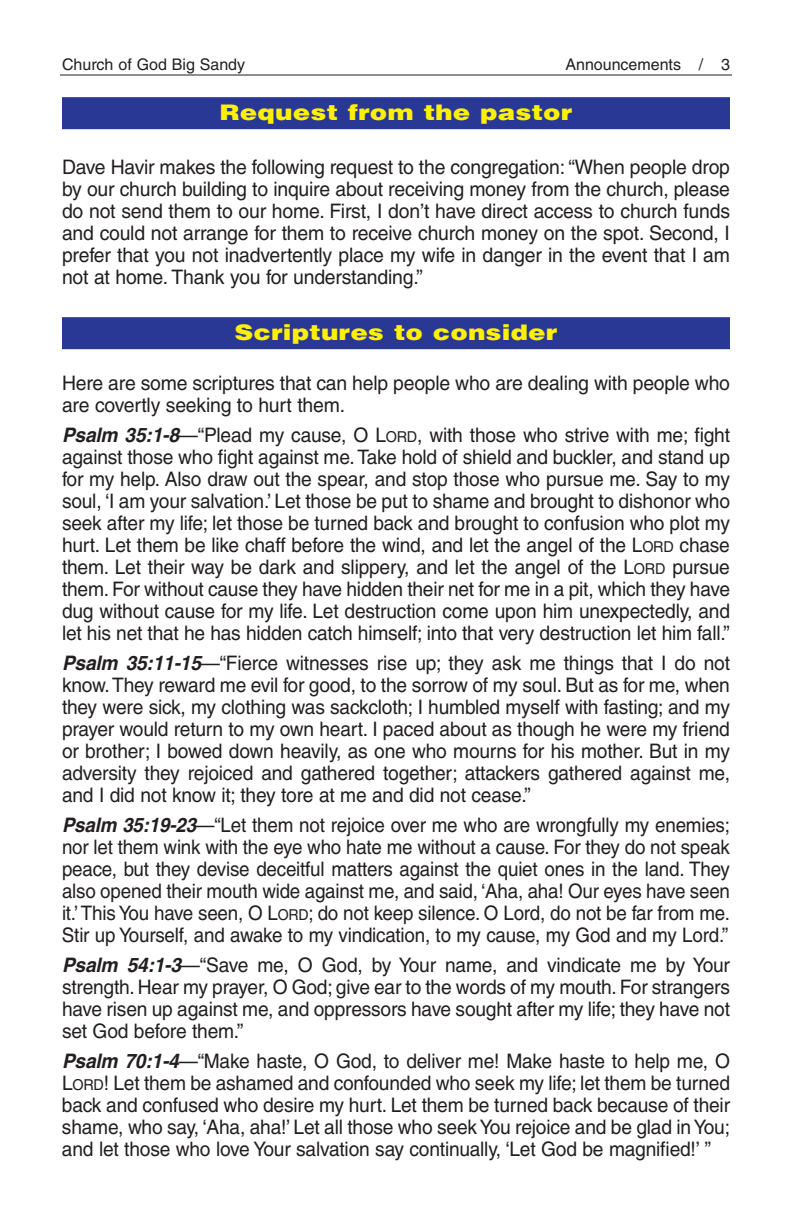
<style>
.page{position:relative;width:792px;height:1224px;background:#fff}
.page>*{position:absolute;margin:0;border:0;box-sizing:border-box;transform-origin:0 0}
.t1{font:900 22px "Helvetica";color:#fff101;scale:1.2 1}
.t2{font:20px/22px "Helvetica";letter-spacing:-.01em;color:#231f20;text-align:justify;scale:.96 1}
.t3{font:20px/22px "Helvetica";letter-spacing:-.01em;color:#231f20;text-align:justify}
.t4{font:20px/22px "Helvetica";letter-spacing:-.01em;color:#231f20;text-align:justify;scale:.94 1}
.t5{font:16px "Helvetica";color:#231f20}
.s1{font-weight:700;font-style:italic}
.s2{font-size:15px}
</style>
<div class="page">
<hr style="left:60px;top:74px;width:672px;height:2px;background:#231f20">
<div style="left:62px;top:97px;width:668px;height:32px;background:#293795"></div>
<div style="left:62px;top:317px;width:668px;height:32px;background:#293795"></div>
<p class="t5" style="left:62px;top:58px;width:185px">Church of God Big Sandy</p>
<p class="t5" style="left:565px;top:58px;width:166px">Announcements / 3</p>
<p class="t1" style="left:219px;top:97px;width:296px">Request from the pastor</p>
<p class="t3" style="left:62px;top:158px;width:670px">Dave Havir makes the following request to the congregation: “When people drop by our church building to inquire about receiving money from the church, please do not send them to our home. First, I don’t have direct access to church funds and could not arrange for them to receive church money on the spot. Second, I prefer that you not inadvertently place my wife in danger in the event that I am not at home. Thank you for understanding.”</p>
<p class="t1" style="left:235px;top:317px;width:271px">Scriptures to consider</p>
<p class="t3" style="left:62px;top:374px;width:670px">Here are some scriptures that can help people who are dealing with people who are covertly seeking to hurt them.</p>
<p class="t2" style="left:62px;top:426px;width:697px"><span class="s1">Psalm 35:1-8</span>—“Plead my cause, O L<span class="s2">ORD</span>, with those who strive with me; fight against those who fight against me.Take hold of shield and buckler, and stand up for my help. Also draw out the spear, and stop those who pursue me. Say to my soul, ‘I am your salvation.’ Let those be put to shame and brought to dishonor who seek after my life; let those be turned back and brought to confusion who plot my hurt. Let them be like chaff before the wind, and let the angel of the L<span class="s2">ORD</span> chase them. Let their way be dark and slippery, and let the angel of the L<span class="s2">ORD</span> pursue them. For without cause they have hidden their net for me in a pit, which they have dug without cause for my life. Let destruction come upon him unexpectedly, and let his net that he has hidden catch himself; into that very destruction let him fall.”</p>
<p class="t2" style="left:62px;top:654px;width:697px"><span class="s1">Psalm 35:11-15</span>—“Fierce witnesses rise up; they ask me things that I do not know.They reward me evil for good, to the sorrow of my soul. But as for me, when they were sick, my clothing was sackcloth; I humbled myself with fasting; and my prayer would return to my own heart. I paced about as though he were my friend or brother; I bowed down heavily, as one who mourns for his mother. But in my adversity they rejoiced and gathered together; attackers gathered against me, and I did not know it; they tore at me and did not cease.”</p>
<p class="t4" style="left:62px;top:816px;width:712px"><span class="s1">Psalm 35:19-23</span>—“Let them not rejoice over me who are wrongfully my enemies; nor let them wink with the eye who hate me without a cause. For they do not speak peace, but they devise deceitful matters against the quiet ones in the land. They also opened their mouth wide against me, and said, ‘Aha, aha! Our eyes have seen it.’This You have seen, O L<span class="s2">ORD</span>; do not keep silence. O Lord, do not be far from me.<br>Stir up Yourself, and awake to my vindication, to my cause, my God and my Lord.”</p>
<p class="t2" style="left:62px;top:956px;width:697px"><span class="s1">Psalm 54:1-3</span>—“Save me, O God, by Your name, and vindicate me by Your strength. Hear my prayer, O God; give ear to the words of my mouth. For strangers have risen up against me, and oppressors have sought after my life; they have not set God before them.”</p>
<p class="t2" style="left:62px;top:1052px;width:697px"><span class="s1">Psalm 70:1-4</span>—“Make haste, O God, to deliver me! Make haste to help me, O L<span class="s2">ORD</span>! Let them be ashamed and confounded who seek my life; let them be turned back and confused who desire my hurt. Let them be turned back because of their shame, who say, ‘Aha, aha!’ Let all those who seek You rejoice and be glad in You; and let those who love Your salvation say continually, ‘Let God be magnified!’ ”</p>
</div>
